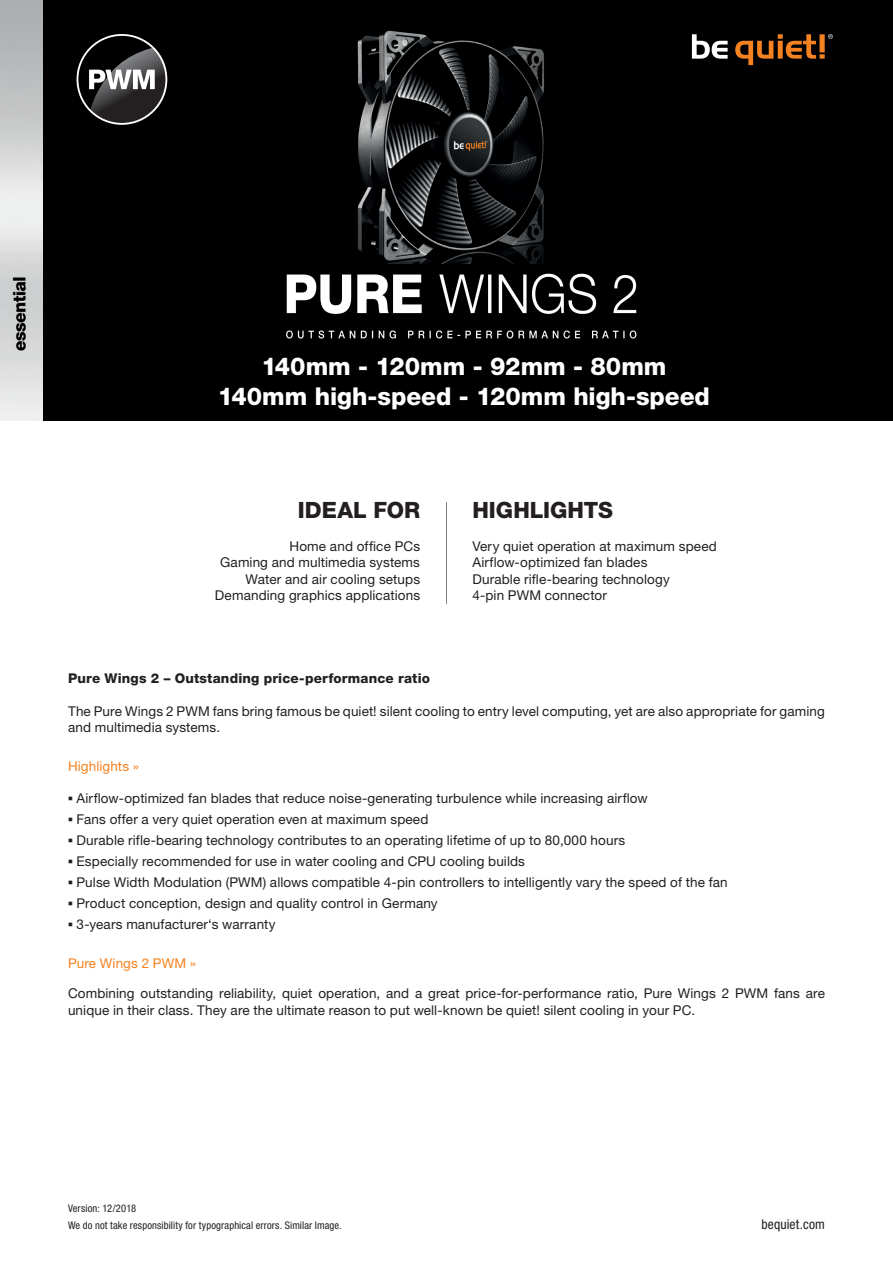
<style>
.page{position:relative;width:893px;height:1263px;background:#fff}
.page>*{position:absolute;margin:0;border:0;box-sizing:border-box;transform-origin:0 0}
.t1{font:800 24.6px/29.5px "Helvetica Neue LT Pro";letter-spacing:-.005em;color:#fff;text-align:center}
.t2{font:800 22.5px "Helvetica Neue LT Pro";color:#231f20}
.t3{font:13.5px/16.5px "Helvetica Neue LT Pro";letter-spacing:.01em;color:#231f20}
.t4{font:800 13.5px "Helvetica Neue LT Pro";letter-spacing:.015em;color:#231f20}
.t5{font:13.5px "Helvetica Neue LT Pro";letter-spacing:.005em;color:#f58220}
.t6{font:condensed 13.5px "Helvetica Neue LT Pro";letter-spacing:.015em;color:#231f20}
.t7{font:condensed 10.5px/17.2px "Helvetica Neue LT Pro";letter-spacing:.015em;color:#231f20}
.s1{font-family:"Franklin Gothic";font-weight:500}
</style>
<div class="page">
<div style="left:0;top:0;width:893px;height:421px;background:#000001"></div>
<img style="left:357px;top:30px;width:187px;height:234px">
<hr style="left:446px;top:502px;width:1px;height:102px;background:#808285">
<img style="left:0;top:0;width:42px;height:421px">
<svg style="left:692px;top:34px;width:36px;height:25px"></svg>
<svg style="left:735px;top:34px;width:98px;height:31px"></svg>
<svg style="left:77px;top:34px;width:90px;height:91px"></svg>
<img style="left:286px;top:273px;width:351px;height:66px">
<h1 class="t1" style="left:218px;top:351px;width:493px">140mm - 120mm - 92mm - 80mm<br>140mm high-speed - 120mm high-speed</h1>
<h2 class="t2" style="left:298px;top:497px;width:124px">IDEAL FOR</h2>
<h2 class="t2" style="left:472px;top:497px;width:142px">HIGHLIGHTS</h2>
<p class="t3" style="left:215px;top:538px;width:207px;text-align:right">Home and office PCs<br>Gaming and multimedia systems<br>Water and air cooling setups<br>Demanding graphics applications</p>
<p class="t3" style="left:472px;top:538px;width:246px">Very quiet operation at maximum speed<br>Airflow-optimized fan blades<br>Durable rifle-bearing technology<br>4-pin PWM connector</p>
<p class="t4" style="left:68px;top:670px;width:364px">Pure Wings 2 – Outstanding price-performance ratio</p>
<p class="t3" style="left:68px;top:703px;width:758px">The Pure Wings 2 PWM fans bring famous be quiet! silent cooling to entry level computing, yet are also appropriate for gaming and multimedia systems.</p>
<p class="t5" style="left:68px;top:758px;width:73px">Highlights »</p>
<p class="t3" style="left:68px;top:790px;width:581px"><span class="s1">▪</span> Airflow-optimized fan blades that reduce noise-generating turbulence while increasing airflow</p>
<p class="t3" style="left:68px;top:811px;width:362px"><span class="s1">▪</span> Fans offer a very quiet operation even at maximum speed</p>
<p class="t3" style="left:68px;top:832px;width:559px"><span class="s1">▪</span> Durable rifle-bearing technology contributes to an operating lifetime of up to 80,000 hours</p>
<p class="t3" style="left:68px;top:853px;width:458px"><span class="s1">▪</span> Especially recommended for use in water cooling and CPU cooling builds</p>
<p class="t3" style="left:68px;top:874px;width:661px"><span class="s1">▪</span> Pulse Width Modulation (PWM) allows compatible 4-pin controllers to intelligently vary the speed of the fan</p>
<p class="t3" style="left:68px;top:895px;width:371px"><span class="s1">▪</span> Product conception, design and quality control in Germany</p>
<p class="t3" style="left:68px;top:916px;width:209px"><span class="s1">▪</span> 3-years manufacturer‘s warranty</p>
<p class="t5" style="left:68px;top:955px;width:130px">Pure Wings 2 PWM »</p>
<p class="t3" style="left:68px;top:985px;width:758px">Combining outstanding reliability, quiet operation, and a great price-for-performance ratio, Pure Wings 2 PWM fans are unique in their class. They are the ultimate reason to put well-known be quiet! silent cooling in your PC.</p>
<p class="t7" style="left:68px;top:1199px;width:275px">Version: 12/2018<br>We do not take responsibility for typographical errors. Similar Image.</p>
<p class="t6" style="left:761px;top:1216px;width:65px">bequiet.com</p>
</div>
